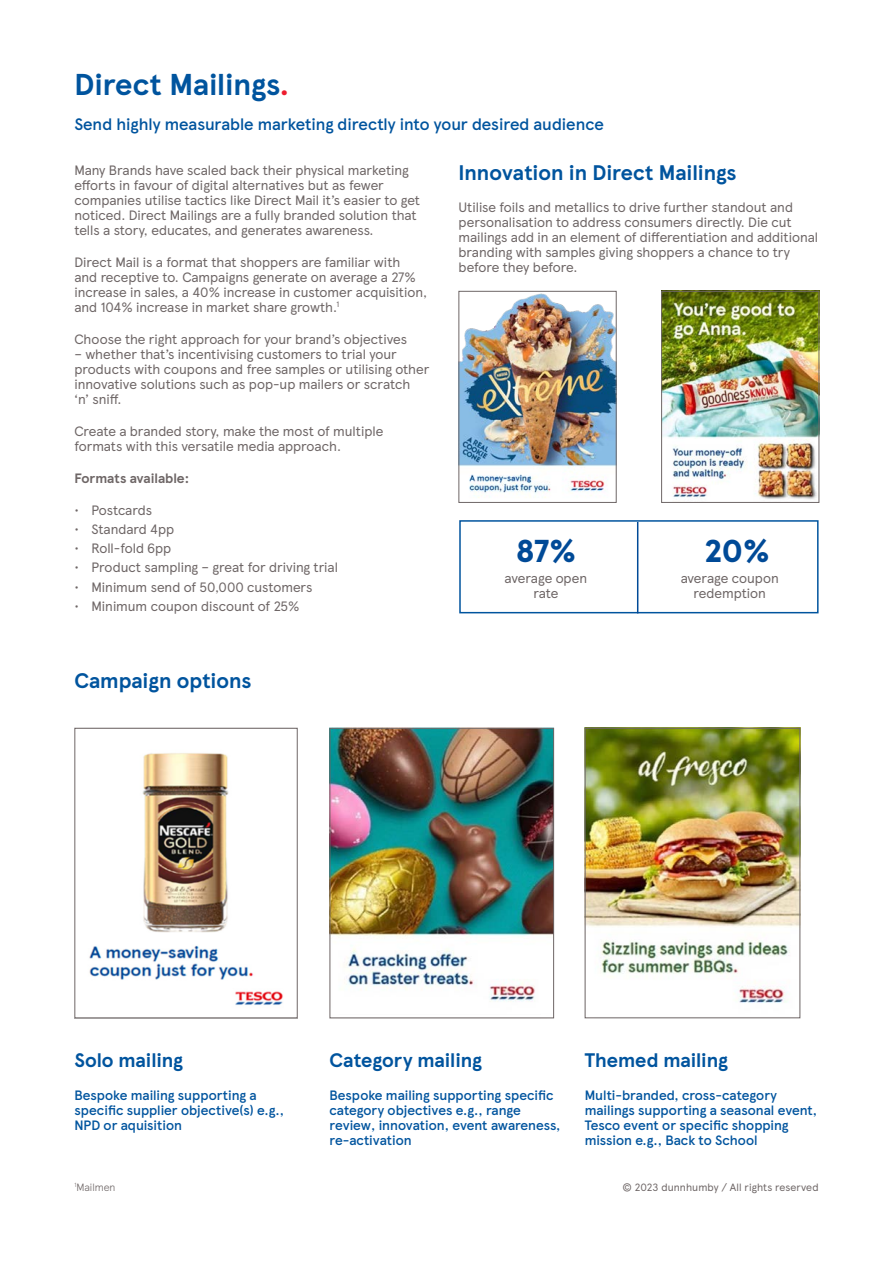
<style>
.page{position:relative;width:893px;height:1263px;background:#fff}
.page>*{position:absolute;margin:0;border:0;box-sizing:border-box;transform-origin:0 0}
.t1{font:900 31.5px "TESCO Modern";color:#004a97}
.t2{font:700 30px "TESCO Modern";letter-spacing:-.005em;color:#00549e}
.t3{font:700 21px "TESCO Modern";color:#00549e}
.t4{font:700 19.5px "TESCO Modern";letter-spacing:-.005em;color:#00549e}
.t5{font:500 16.5px "TESCO Modern";color:#00549e}
.t6{font:13.5px/15px "TESCO Modern";color:#6e6666}
.t7{font:500 13.5px/15px "TESCO Modern";color:#00549e}
.t8{font:700 13.5px "TESCO Modern";letter-spacing:-.005em;color:#6e6666}
.t9{font:10.5px "TESCO Modern";letter-spacing:.005em;color:#6e6666}
.t10{font:300 10.5px "TESCO Modern";color:#6e6666}
.s1{color:#ed1c2e}
</style>
<div class="page">
<img style="left:332px;top:730px;width:220px;height:272px">
<div style="left:330px;top:728px;width:224px;height:290px;border:1px solid #6e6666"></div>
<img style="left:460px;top:293px;width:155px;height:205px">
<div style="left:458px;top:291px;width:159px;height:212px;border:1px solid #6e6666"></div>
<img style="left:663px;top:293px;width:154px;height:207px">
<div style="left:661px;top:291px;width:158px;height:212px;border:1px solid #6e6666"></div>
<img style="left:587px;top:730px;width:211px;height:273px">
<div style="left:585px;top:728px;width:215px;height:290px;border:1px solid #6e6666"></div>
<img style="left:89px;top:753px;width:194px;height:252px">
<div style="left:74px;top:728px;width:224px;height:290px;border:1px solid #6e6666"></div>
<div style="left:459px;top:520px;width:360px;height:93px;border:2px solid #00549e"></div>
<hr style="left:637px;top:522px;width:1px;height:91px;background:#004a97">
<h2 class="t2" style="left:74px;top:62px;width:216px">Direct Mailings<span class="s1">.</span></h2>
<p class="t5" style="left:74px;top:112px;width:531px">Send highly measurable marketing directly into your desired audience</p>
<p class="t6" style="left:74px;top:161px;width:347px">Many Brands have scaled back their physical marketing efforts in favour of digital alternatives but as fewer companies utilise tactics like Direct Mail it’s easier to get noticed. Direct Mailings are a fully branded solution that tells a story, educates, and generates awareness.</p>
<p class="t6" style="left:74px;top:253px;width:354px">Direct Mail is a format that shoppers are familiar with<br>and receptive to. Campaigns generate on average a 27% increase in sales, a 40% increase in customer acquisition, and 104% increase in market share growth.<sup>1</sup></p>
<p class="t6" style="left:74px;top:330px;width:334px">Choose the right approach for your brand’s objectives</p>
<p class="t6" style="left:74px;top:345px;width:357px">– whether that’s incentivising customers to trial your products with coupons and free samples or utilising other innovative solutions such as pop-up mailers or scratch<br>‘n’ sniff.</p>
<p class="t6" style="left:74px;top:422px;width:310px">Create a branded story, make the most of multiple formats with this versatile media approach.</p>
<p class="t8" style="left:74px;top:467px;width:116px">Formats available:</p>
<p class="t6" style="left:74px;top:501px;width:79px">• Postcards</p>
<p class="t6" style="left:74px;top:521px;width:101px">• Standard 4pp</p>
<p class="t6" style="left:74px;top:540px;width:98px">• Roll-fold 6pp</p>
<p class="t6" style="left:74px;top:559px;width:265px">• Product sampling – great for driving trial</p>
<p class="t6" style="left:74px;top:578px;width:240px">• Minimum send of 50,000 customers</p>
<p class="t6" style="left:74px;top:598px;width:227px">• Minimum coupon discount of 25%</p>
<h3 class="t3" style="left:74px;top:665px;width:179px">Campaign options</h3>
<h3 class="t3" style="left:458px;top:157px;width:280px">Innovation in Direct Mailings</h3>
<p class="t6" style="left:458px;top:199px;width:361px">Utilise foils and metallics to drive further standout and personalisation to address consumers directly. Die cut mailings add in an element of differentiation and additional branding with samples giving shoppers a chance to try before they before.</p>
<h1 class="t1" style="left:516px;top:527px;width:62px">87%</h1>
<p class="t6" style="left:505px;top:570px;width:84px;text-align:center">average open rate</p>
<h1 class="t1" style="left:704px;top:527px;width:67px">20%</h1>
<p class="t6" style="left:681px;top:570px;width:100px;text-align:center">average coupon redemption</p>
<h3 class="t4" style="left:74px;top:1046px;width:110px">Solo mailing</h3>
<p class="t7" style="left:74px;top:1086px;width:211px">Bespoke mailing supporting a specific supplier objective(s) e.g.,<br>NPD or aquisition</p>
<p class="t10" style="left:74px;top:1179px;width:43px"><sup>1</sup>Mailmen</p>
<h3 class="t4" style="left:330px;top:1046px;width:154px">Category mailing</h3>
<p class="t7" style="left:330px;top:1086px;width:232px">Bespoke mailing supporting specific category objectives e.g., range review, innovation, event awareness, re-activation</p>
<h3 class="t4" style="left:585px;top:1046px;width:145px">Themed mailing</h3>
<p class="t7" style="left:585px;top:1086px;width:234px">Multi-branded, cross-category mailings supporting a seasonal event, Tesco event or specific shopping mission e.g., Back to School</p>
<p class="t9" style="left:623px;top:1179px;width:197px">© 2023 dunnhumby / All rights reserved</p>
</div>
